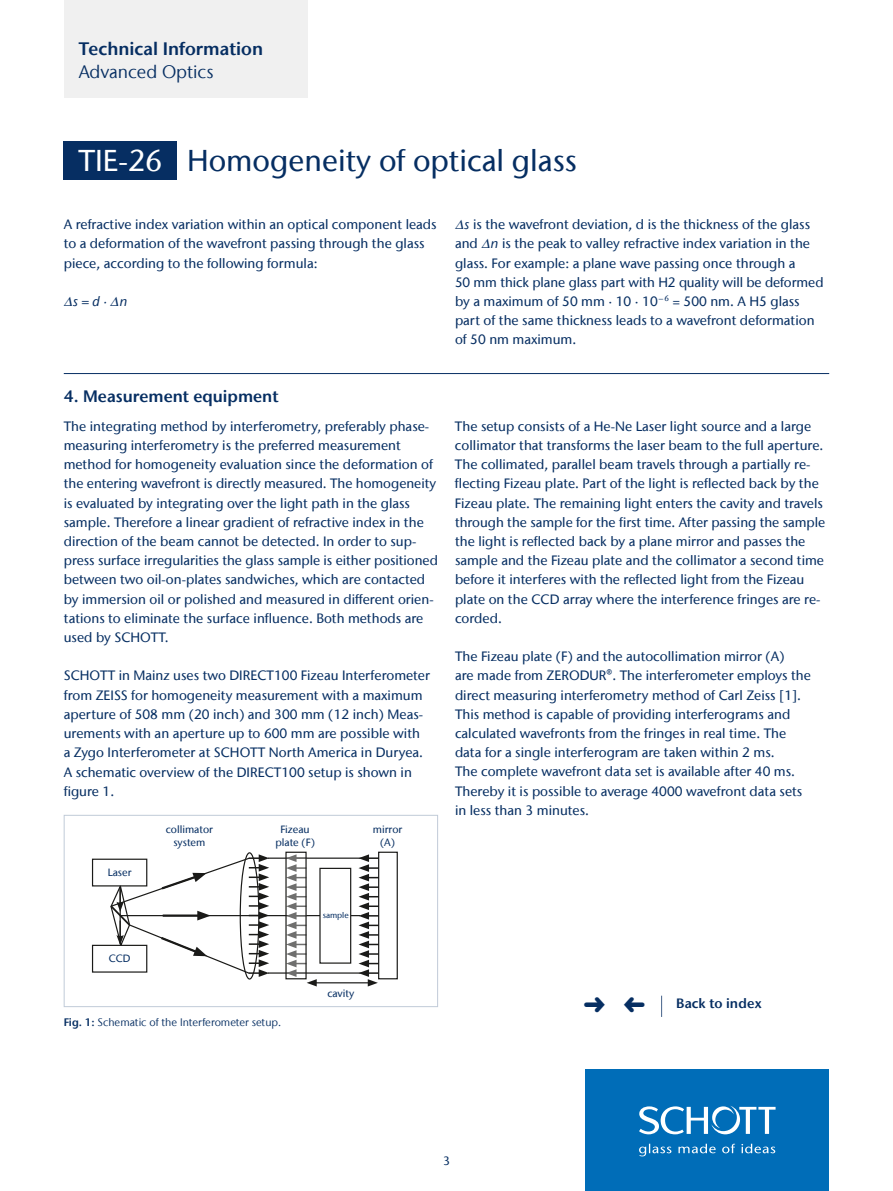
<style>
.page{position:relative;width:893px;height:1191px;background:#fff}
.page>*{position:absolute;margin:0;border:0;box-sizing:border-box;transform-origin:0 0}
.t1{font:500 30px "Stone Sans IIITC Com";color:#062e62}
.t2{font:600 18px "Stone Sans IIITC Com";color:#062e62}
.t3{font:18px "Stone Sans IIITC Com";color:#062e62}
.t4{font:600 16.5px "Stone Sans IIITC Com";color:#062e62}
.t5{font:500 13.5px/19.2px "Stone Sans IIITC Com";color:#062e62}
.t6{font:600 13.5px "Stone Sans IIITC Com";letter-spacing:.01em;color:#062e62}
.t7{font:italic 500 13.5px "Stone Sans IIITC Com";color:#062e62}
.t8{font:500 12px "Stone Sans IIITC Com";color:#062e62}
.t9{font:10.8px "Stone Sans IIITC Com";color:#062e62}
.t10{font:500 10.5px/13.5px "Stone Sans IIITC Com";color:#062e62;text-align:center}
.t11{font:500 8.25px "Stone Sans IIITC Com";color:#062e62}
.s1{color:#fff}
.s2{font-style:italic}
.s3{font-weight:600}
</style>
<div class="page">
<div style="left:64px;top:0;width:244px;height:98px;background:#f0f0f0"></div>
<div style="left:585px;top:1069px;width:244px;height:122px;background:#006db8"></div>
<svg style="left:639px;top:1105px;width:137px;height:51px"></svg>
<div style="left:64px;top:142px;width:113px;height:38px;background:#062e62"></div>
<svg style="left:661px;top:995px;width:1px;height:22px"></svg>
<hr style="left:64px;top:373px;width:765px;height:1px;background:#062e62">
<div style="left:64px;top:815px;width:374px;height:192px;border:1px solid #c1cbd8"></div>
<hr style="left:268px;top:972px;width:97px;height:1px;background:#1a1a18">
<hr style="left:268px;top:857px;width:97px;height:1px;background:#1a1a18">
<hr style="left:121px;top:915px;width:239px;height:1px;background:#1a1a18">
<div style="left:320px;top:868px;width:31px;height:95px;background:#fff"></div>
<div style="left:319px;top:867px;width:32px;height:96px;border:1px solid #1a1a18"></div>
<div style="left:92px;top:858px;width:55px;height:28px;border:1px solid #1a1a18"></div>
<div style="left:92px;top:944px;width:55px;height:28px;border:1px solid #1a1a18"></div>
<svg style="left:108px;top:854px;width:161px;height:123px"></svg>
<div style="left:378px;top:851px;width:20px;height:128px;border:1px solid #1a1a18"></div>
<hr style="left:314px;top:982px;width:56px;height:1px;background:#1a1a18">
<svg style="left:286px;top:854px;width:31px;height:132px"></svg>
<svg style="left:358px;top:854px;width:21px;height:132px"></svg>
<h2 class="t2" style="left:79px;top:38px;width:186px">Technical Information</h2>
<h2 class="t3" style="left:79px;top:60px;width:136px">Advanced Optics</h2>
<h1 class="t1" style="left:78px;top:142px;width:500px"><span class="s1">TIE-26</span> Homogeneity of optical glass</h1>
<p class="t5" style="left:64px;top:215px;width:374px">A refractive index variation within an optical component leads to a deformation of the wavefront passing through the glass piece, according to the following formula:</p>
<p class="t7" style="left:73px;top:293px;width:56px">s = d ∙ n</p>
<p class="t5" style="left:455px;top:215px;width:370px;text-indent:10px"><span class="s2">s</span> is the wavefront deviation, d is the thickness of the glass and <span class="s2">n</span> is the peak to valley refractive index variation in the glass. For example: a plane wave passing once through a<br>50 mm thick plane glass part with H2 quality will be deformed by a maximum of 50 mm ∙ 10 ∙ 10<sup>–6</sup> = 500 nm. A H5 glass part of the same thickness leads to a wavefront deformation of 50 nm maximum.</p>
<p class="t4" style="left:64px;top:386px;width:216px">4. Measurement equipment</p>
<p class="t5" style="left:64px;top:416px;width:376px">The integrating method by interferometry, preferably phase&shy;measuring interferometry is the preferred measurement method for homogeneity evaluation since the deformation of the entering wavefront is directly measured. The homogeneity is evaluated by integrating over the light path in the glass sample. Therefore a linear gradient of refractive index in the direction of the beam cannot be detected. In order to sup&shy;press surface irregularities the glass sample is either positioned between two oil-on-plates sandwiches, which are contacted by immersion oil or polished and measured in different orien&shy;tations to eliminate the surface influence. Both methods are used by SCHOTT.</p>
<p class="t5" style="left:64px;top:666px;width:368px">SCHOTT in Mainz uses two DIRECT100 Fizeau Interferometer from ZEISS for homogeneity measurement with a maximum aperture of 508 mm (20 inch) and 300 mm (12 inch) Meas&shy;urements with an aperture up to 600 mm are possible with a Zygo Interferometer at SCHOTT North America in Duryea.<br>A schematic overview of the DIRECT100 setup is shown in figure 1.</p>
<p class="t10" style="left:108px;top:865px;width:25px">Laser</p>
<p class="t10" style="left:166px;top:822px;width:49px">collimator system</p>
<p class="t10" style="left:275px;top:822px;width:41px">Fizeau plate (F)</p>
<p class="t10" style="left:109px;top:952px;width:23px">CCD</p>
<p class="t9" style="left:64px;top:1015px;width:219px"><span class="s3">Fig. 1:</span> Schematic of the Interferometer setup.</p>
<p class="t11" style="left:323px;top:909px;width:28px">sample</p>
<p class="t10" style="left:327px;top:986px;width:29px">cavity</p>
<p class="t10" style="left:373px;top:822px;width:31px">mirror (A)</p>
<p class="t5" style="left:455px;top:416px;width:372px">The setup consists of a He-Ne Laser light source and a large collimator that transforms the laser beam to the full aperture.<br>The collimated, parallel beam travels through a partially re&shy;flecting Fizeau plate. Part of the light is reflected back by the Fizeau plate. The remaining light enters the cavity and travels through the sample for the first time. After passing the sample the light is reflected back by a plane mirror and passes the sample and the Fizeau plate and the collimator a second time before it interferes with the reflected light from the Fizeau plate on the CCD array where the interference fringes are re&shy;corded.</p>
<p class="t5" style="left:455px;top:647px;width:357px">The Fizeau plate (F) and the autocollimation mirror (A)<br>are made from ZERODUR®. The interferometer employs the direct measuring interferometry method of Carl Zeiss [1].<br>This method is capable of providing interferograms and calculated wavefronts from the fringes in real time. The data for a single interferogram are taken within 2 ms.<br>The complete wavefront data set is available after 40 ms.<br>Thereby it is possible to average 4000 wavefront data sets in less than 3 minutes.</p>
<p class="t6" style="left:676px;top:995px;width:87px">Back to index</p>
<p class="t8" style="left:443px;top:1153px;width:8px">3</p>
</div>
